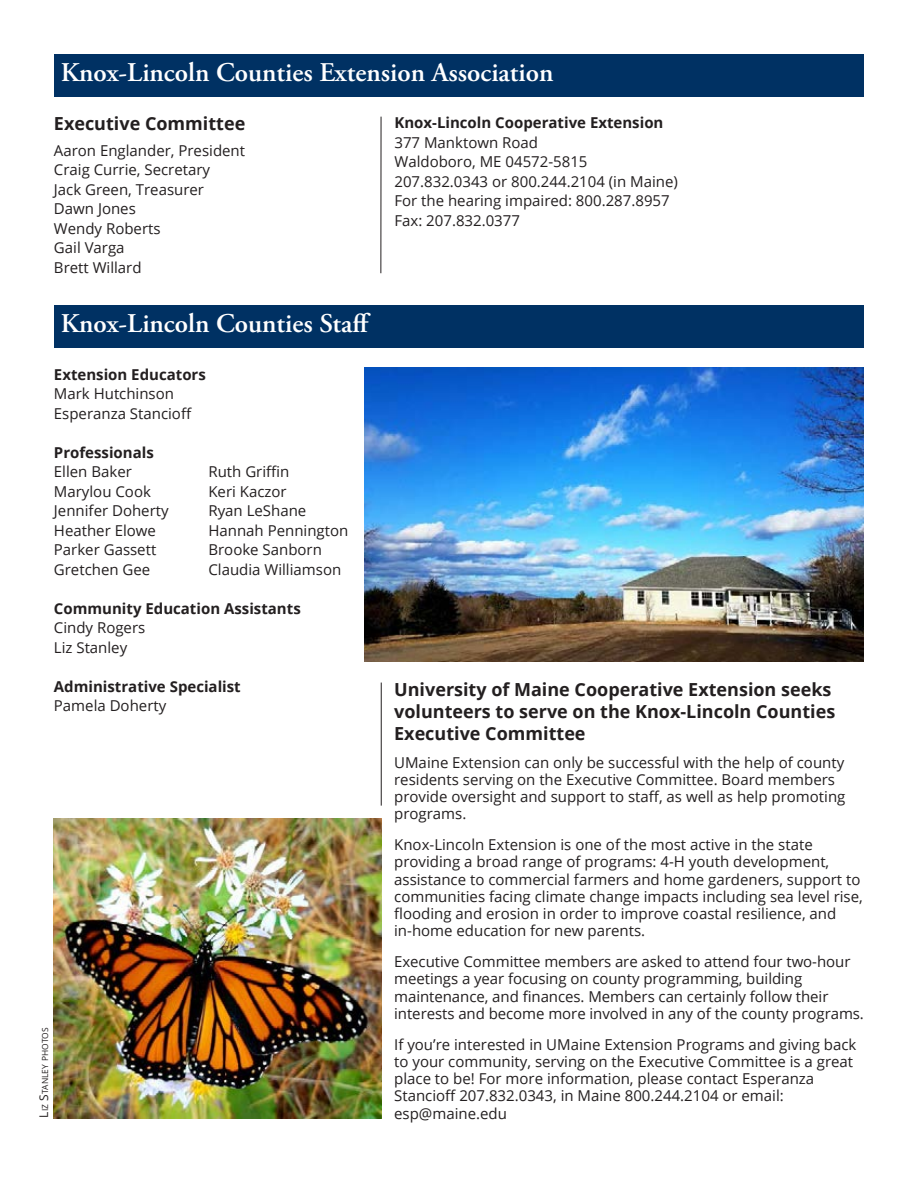
<style>
.page{position:relative;width:918px;height:1188px;background:#fff}
.page>*{position:absolute;margin:0;border:0;box-sizing:border-box;transform-origin:0 0}
.Head{font:600 27px "Adobe Garamond Pro";color:#fff}
.Subhead{font:700 18px/21.6px "Open Sans";color:#231f20}
.List{font:700 18px "Open Sans";color:#231f20}
.Paragraph_Style_1{font:15px/17.2px "Open Sans";color:#231f20}
.List-2{font:15px/19.5px "Open Sans";color:#231f20}
.List-3{font:700 15px "Open Sans";color:#231f20}
.t1{font:8.4px "Open Sans";color:#231f20}
.s1{font-size:12px}
</style>
<div class="page">
<div style="left:54px;top:54px;width:810px;height:43px;background:#003163"></div>
<div style="left:54px;top:305px;width:810px;height:43px;background:#003163"></div>
<img style="left:54px;top:819px;width:327px;height:300px">
<img style="left:365px;top:368px;width:499px;height:293px">
<hr style="left:381px;top:683px;width:1px;height:123px;background:#231f20">
<hr style="left:381px;top:117px;width:1px;height:156px;background:#231f20">
<p class="Head" style="left:61px;top:57px;width:494px">Knox-Lincoln Counties Extension Association</p>
<p class="List" style="left:54px;top:111px;width:193px">Executive Committee</p>
<p class="List-2" style="left:54px;top:140px;width:193px">Aaron Englander, President<br>Craig Currie, Secretary<br>Jack Green, Treasurer<br>Dawn Jones<br>Wendy Roberts</p>
<p class="List-2" style="left:54px;top:238px;width:72px">Gail Varga</p>
<p class="List-2" style="left:54px;top:257px;width:89px">Brett Willard</p>
<p class="Head" style="left:61px;top:308px;width:311px">Knox-Lincoln Counties Staff</p>
<p class="List-3" style="left:54px;top:364px;width:153px">Extension Educators</p>
<p class="List-2" style="left:54px;top:384px;width:122px">Mark Hutchinson</p>
<p class="List-2" style="left:54px;top:403px;width:139px">Esperanza Stancioff</p>
<p class="List-3" style="left:54px;top:442px;width:101px">Professionals</p>
<p class="List-2" style="left:54px;top:462px;width:79px">Ellen Baker</p>
<p class="List-2" style="left:208px;top:462px;width:82px">Ruth Griffin</p>
<p class="List-2" style="left:54px;top:481px;width:98px">Marylou Cook</p>
<p class="List-2" style="left:208px;top:481px;width:80px">Keri Kaczor</p>
<p class="List-2" style="left:54px;top:501px;width:116px">Jennifer Doherty</p>
<p class="List-2" style="left:208px;top:501px;width:99px">Ryan LeShane</p>
<p class="List-2" style="left:54px;top:520px;width:104px">Heather Elowe</p>
<p class="List-2" style="left:208px;top:520px;width:141px">Hannah Pennington</p>
<p class="List-2" style="left:54px;top:540px;width:104px">Parker Gassett</p>
<p class="List-2" style="left:208px;top:540px;width:115px">Brooke Sanborn</p>
<p class="List-2" style="left:54px;top:559px;width:98px">Gretchen Gee</p>
<p class="List-2" style="left:208px;top:559px;width:134px">Claudia Williamson</p>
<p class="List-3" style="left:54px;top:598px;width:248px">Community Education Assistants</p>
<p class="List-2" style="left:54px;top:618px;width:93px">Cindy Rogers</p>
<p class="List-2" style="left:54px;top:637px;width:75px">Liz Stanley</p>
<p class="List-3" style="left:54px;top:676px;width:188px">Administrative Specialist</p>
<p class="List-2" style="left:54px;top:696px;width:114px">Pamela Doherty</p>
<p class="t1" style="left:39px;top:1118px;width:90px;rotate:-90deg"><span class="s1">L</span>iz <span class="s1">S</span>tanley photos</p>
<p class="List-3" style="left:394px;top:112px;width:271px">Knox-Lincoln Cooperative Extension</p>
<p class="List-2" style="left:394px;top:132px;width:145px">377 Manktown Road</p>
<p class="List-2" style="left:394px;top:152px;width:195px">Waldoboro, ME 04572-5815</p>
<p class="List-2" style="left:394px;top:171px;width:285px">207.832.0343 or 800.244.2104 (in Maine)</p>
<p class="List-2" style="left:394px;top:191px;width:277px">For the hearing impaired: 800.287.8957</p>
<p class="List-2" style="left:394px;top:210px;width:127px">Fax: 207.832.0377</p>
<p class="Subhead" style="left:394px;top:679px;width:443px">University of Maine Cooperative Extension seeks volunteers to serve on the Knox-Lincoln Counties<br>Executive Committee</p>
<p class="Paragraph_Style_1" style="left:394px;top:753px;width:453px">UMaine Extension can only be successful with the help of county residents serving on the Executive Committee. Board members provide oversight and support to staff, as well as help promoting programs.</p>
<p class="Paragraph_Style_1" style="left:394px;top:836px;width:470px">Knox-Lincoln Extension is one of the most active in the state providing a broad range of programs: 4-H youth development, assistance to commercial farmers and home gardeners, support to communities facing climate change impacts including sea level rise, flooding and erosion in order to improve coastal resilience, and in-home education for new parents.</p>
<p class="Paragraph_Style_1" style="left:394px;top:953px;width:471px">Executive Committee members are asked to attend four two-hour meetings a year focusing on county programming, building maintenance, and finances. Members can certainly follow their interests and become more involved in any of the county programs.</p>
<p class="Paragraph_Style_1" style="left:394px;top:1035px;width:464px">If you’re interested in UMaine Extension Programs and giving back to your community, serving on the Executive Committee is a great place to be! For more information, please contact Esperanza Stancioff 207.832.0343, in Maine 800.244.2104 or email: esp@maine.edu</p>
</div>
